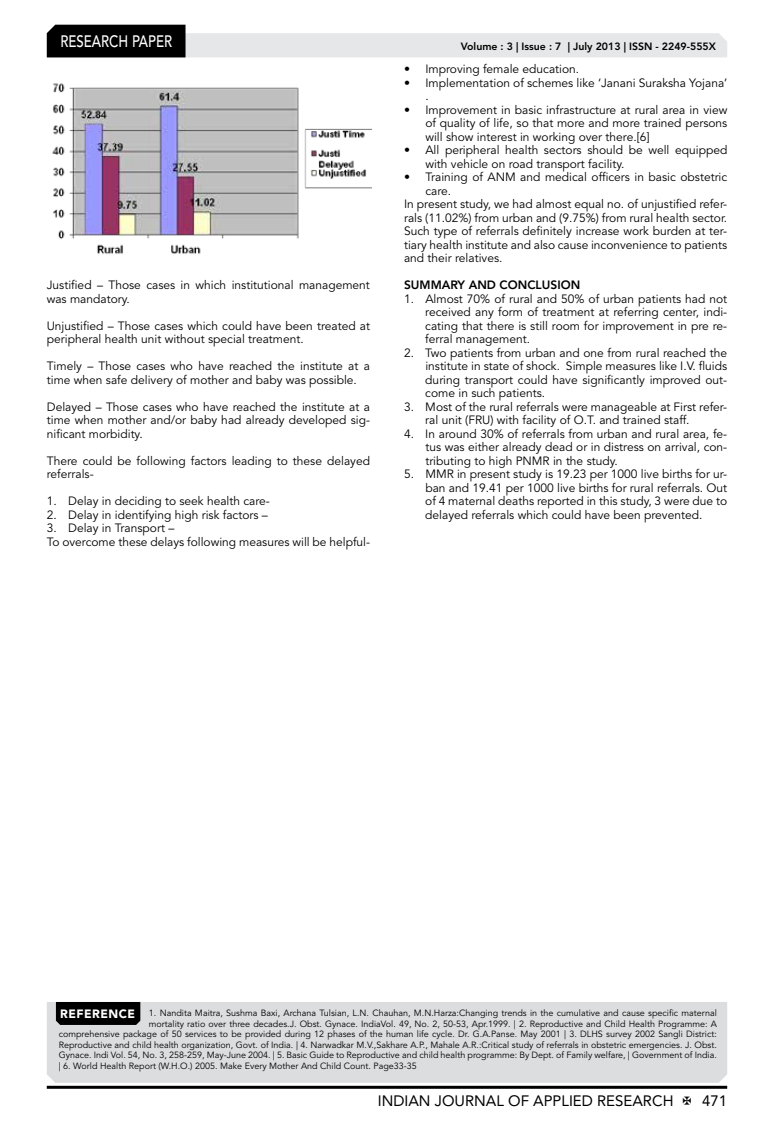
<style>
.page{position:relative;width:774px;height:1136px;background:#fff}
.page>*{position:absolute;margin:0;border:0;box-sizing:border-box;transform-origin:0 0}
.t1{font:500 16.5px "Avenir LT Std";color:#fff;scale:.8 1}
.t2{font:15px "Avenir LT Std";color:#000}
.t3{font:12px/13.5px "Avenir LT Std";color:#000}
.t4{font:800 12px "Avenir LT Std";color:#000}
.t5{font:800 10.5px "Avenir LT Std";color:#000}
.t6{font:9px "Avenir LT Std";color:#000}
.s1{font-weight:900;font-size:12px;color:#fff}
</style>
<div class="page">
<hr style="left:47px;top:1085px;width:680px;height:3px;background:#000">
<svg style="left:47px;top:25px;width:680px;height:32px"></svg>
<div style="left:47px;top:1002px;width:680px;height:80px;background:#dcddde"></div>
<div style="left:56px;top:1002px;width:84px;height:22px;background:#000"></div>
<img style="left:52px;top:83px;width:319px;height:171px">
<h1 class="t1" style="left:60px;top:32px;width:139px">RESEARCH PAPER</h1>
<p class="t3" style="left:47px;top:278px;width:325px">Justified – Those cases in which institutional management was mandatory.</p>
<p class="t3" style="left:47px;top:319px;width:325px">Unjustified – Those cases which could have been treated at peripheral health unit without special treatment.</p>
<p class="t3" style="left:47px;top:359px;width:325px">Timely – Those cases who have reached the institute at a time when safe delivery of mother and baby was possible.</p>
<p class="t3" style="left:47px;top:400px;width:325px;text-align:justify">Delayed – Those cases who have reached the institute at a time when mother and/or baby had already developed sig&shy;nificant morbidity.</p>
<p class="t3" style="left:47px;top:454px;width:325px">There could be following factors leading to these delayed referrals-</p>
<p class="t3" style="left:47px;top:494px;width:225px">1. Delay in deciding to seek health care-</p>
<p class="t3" style="left:47px;top:508px;width:222px">2. Delay in identifying high risk factors –</p>
<p class="t3" style="left:47px;top:521px;width:325px">3. Delay in Transport –<br>To overcome these delays following measures will be helpful-</p>
<p class="t5" style="left:461px;top:41px;width:257px">Volume : 3 | Issue : 7 | July 2013 | ISSN - 2249-555X</p>
<p class="t3" style="left:404px;top:62px;width:177px">• Improving female education.</p>
<p class="t3" style="left:425px;top:76px;width:303px;text-indent:-21px">• Implementation of schemes like ‘Janani Suraksha Yojana’ .</p>
<p class="t3" style="left:425px;top:103px;width:303px;text-align:justify;text-indent:-21px">• Improvement in basic infrastructure at rural area in view of quality of life, so that more and more trained persons will show interest in working over there.[6]</p>
<p class="t3" style="left:425px;top:143px;width:303px;text-indent:-21px">• All peripheral health sectors should be well equipped with vehicle on road transport facility.</p>
<p class="t3" style="left:404px;top:170px;width:325px">• Training of ANM and medical officers in basic obstetric</p>
<p class="t3" style="left:425px;top:184px;width:27px">care.</p>
<p class="t3" style="left:404px;top:197px;width:325px">In present study, we had almost equal no. of unjustified refer-</p>
<p class="t3" style="left:404px;top:211px;width:325px">rals (11.02%) from urban and (9.75%) from rural health sector.</p>
<p class="t3" style="left:404px;top:224px;width:325px">Such type of referrals definitely increase work burden at ter-</p>
<p class="t3" style="left:404px;top:238px;width:325px">tiary health institute and also cause inconvenience to patients</p>
<p class="t3" style="left:404px;top:251px;width:100px">and their relatives.</p>
<p class="t4" style="left:404px;top:278px;width:178px">SUMMARY AND CONCLUSION</p>
<p class="t3" style="left:425px;top:292px;width:303px;text-align:justify;text-indent:-21px">1. Almost 70% of rural and 50% of urban patients had not received any form of treatment at referring center, indi&shy;cating that there is still room for improvement in pre re&shy;ferral management.</p>
<p class="t3" style="left:425px;top:346px;width:303px;text-align:justify;text-indent:-21px">2. Two patients from urban and one from rural reached the institute in state of shock. Simple measures like I.V. fluids during transport could have significantly improved out&shy;come in such patients.</p>
<p class="t3" style="left:425px;top:400px;width:303px;text-indent:-21px">3. Most of the rural referrals were manageable at First refer&shy;ral unit (FRU) with facility of O.T. and trained staff.</p>
<p class="t3" style="left:425px;top:427px;width:303px;text-align:justify;text-indent:-21px">4. In around 30% of referrals from urban and rural area, fe&shy;tus was either already dead or in distress on arrival, con&shy;tributing to high PNMR in the study.</p>
<p class="t3" style="left:425px;top:467px;width:303px;text-align:justify;text-indent:-21px">5. MMR in present study is 19.23 per 1000 live births for ur&shy;ban and 19.41 per 1000 live births for rural referrals. Out of 4 maternal deaths reported in this study, 3 were due to delayed referrals which could have been prevented.</p>
<p class="t6" style="left:60px;top:1007px;width:658px"><span class="s1">REFERENCE</span> 1. Nandita Maitra, Sushma Baxi, Archana Tulsian, L.N. Chauhan, M.N.Harza:Changing trends in the cumulative and cause specific maternal</p>
<p class="t6" style="left:149px;top:1018px;width:569px">mortality ratio over three decades.J. Obst. Gynace. IndiaVol. 49, No. 2, 50-53, Apr.1999. | 2. Reproductive and Child Health Programme: A</p>
<p class="t6" style="left:59px;top:1028px;width:659px">comprehensive package of 50 services to be provided during 12 phases of the human life cycle. Dr. G.A.Panse. May 2001 | 3. DLHS survey 2002 Sangli District:</p>
<p class="t6" style="left:59px;top:1039px;width:660px">Reproductive and child health organization, Govt. of India. | 4. Narwadkar M.V.,Sakhare A.P., Mahale A.R.:Critical study of referrals in obstetric emergencies. J. Obst.</p>
<p class="t6" style="left:59px;top:1049px;width:660px">Gynace. Indi Vol. 54, No. 3, 258-259, May-June 2004. | 5. Basic Guide to Reproductive and child health programme: By Dept. of Family welfare, | Government of India.</p>
<p class="t6" style="left:59px;top:1060px;width:360px">| 6. World Health Report (W.H.O.) 2005. Make Every Mother And Child Count. Page33-35</p>
<p class="t2" style="left:378px;top:1091px;width:297px">INDIAN JOURNAL OF APPLIED RESEARCH</p>
<p class="t2" style="left:702px;top:1091px;width:27px">471</p>
</div>
